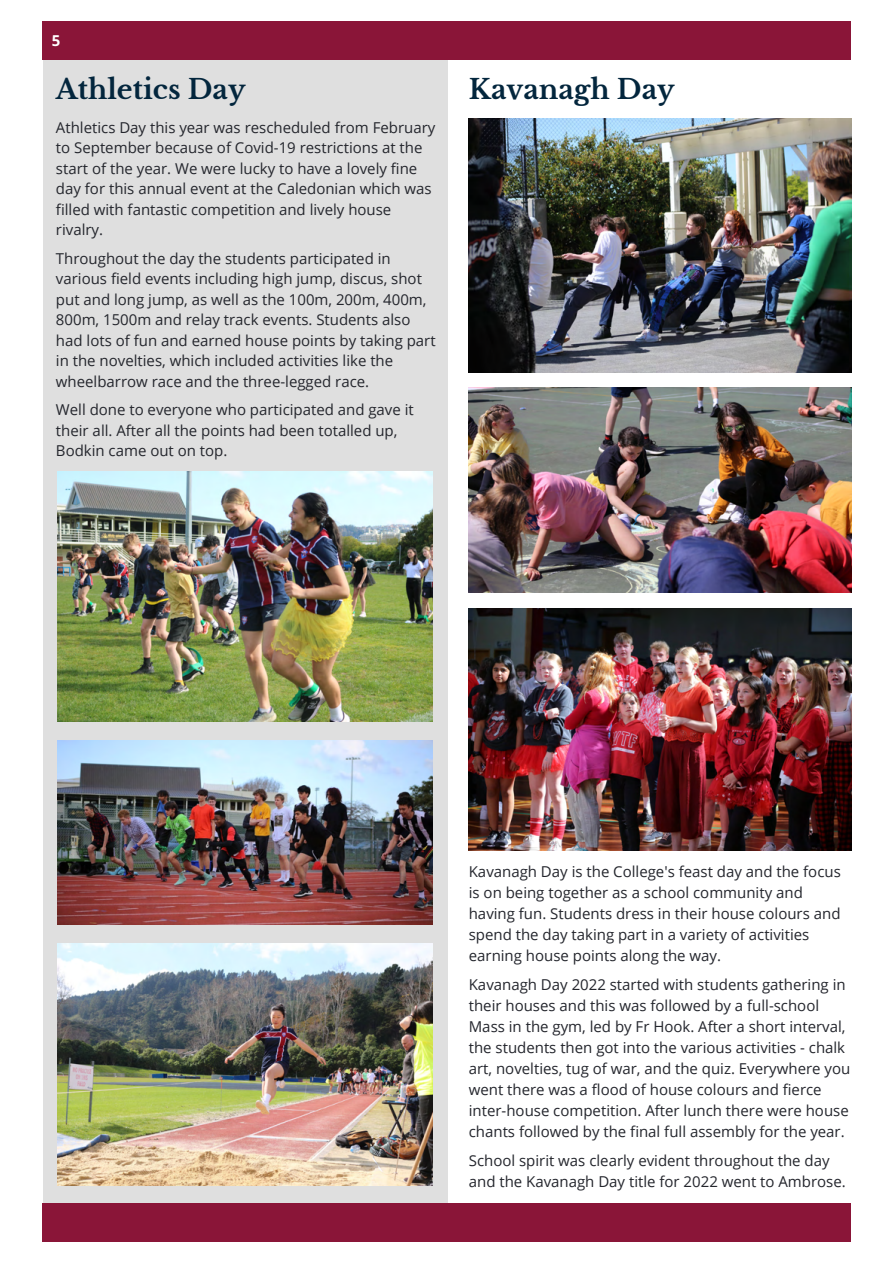
<style>
.page{position:relative;width:893px;height:1264px;background:#fff}
.page>*{position:absolute;margin:0;border:0;box-sizing:border-box;transform-origin:0 0}
.t1{font:700 27px "Libre Baskerville";color:#03263d}
.t2{font:15px/20.5px "Open Sans";color:#24262d}
.t3{font:700 15px "Open Sans";color:#fff}
</style>
<div class="page">
<div style="left:43px;top:49px;width:404px;height:1155px;background:#dfdfdf"></div>
<div style="left:43px;top:21px;width:808px;height:38px;background:#8a1538"></div>
<div style="left:43px;top:1202px;width:808px;height:39px;background:#8a1538"></div>
<img style="left:58px;top:472px;width:374px;height:249px">
<img style="left:58px;top:943px;width:374px;height:242px">
<img style="left:58px;top:740px;width:374px;height:184px">
<img style="left:469px;top:118px;width:382px;height:254px">
<img style="left:469px;top:608px;width:382px;height:243px">
<img style="left:469px;top:388px;width:382px;height:204px">
<p class="t3" style="left:52px;top:30px;width:10px">5</p>
<h1 class="t1" style="left:56px;top:72px;width:191px">Athletics Day</h1>
<p class="t2" style="left:56px;top:117px;width:381px">Athletics Day this year was rescheduled from February to September because of Covid-19 restrictions at the start of the year. We were lucky to have a lovely fine day for this annual event at the Caledonian which was filled with fantastic competition and lively house rivalry.</p>
<p class="t2" style="left:56px;top:248px;width:381px">Throughout the day the students participated in various field events including high jump, discus, shot put and long jump, as well as the 100m, 200m, 400m, 800m, 1500m and relay track events. Students also had lots of fun and earned house points by taking part in the novelties, which included activities like the wheelbarrow race and the three-legged race.</p>
<p class="t2" style="left:56px;top:399px;width:359px">Well done to everyone who participated and gave it their all. After all the points had been totalled up,<br>Bodkin came out on top.</p>
<h1 class="t1" style="left:469px;top:72px;width:207px">Kavanagh Day</h1>
<p class="t2" style="left:469px;top:860px;width:373px;line-height:21px">Kavanagh Day is the College's feast day and the focus is on being together as a school community and having fun. Students dress in their house colours and spend the day taking part in a variety of activities earning house points along the way.</p>
<p class="t2" style="left:469px;top:973px;width:383px;line-height:21px">Kavanagh Day 2022 started with students gathering in their houses and this was followed by a full-school Mass in the gym, led by Fr Hook. After a short interval, the students then got into the various activities - chalk art, novelties, tug of war, and the quiz. Everywhere you went there was a flood of house colours and fierce inter-house competition. After lunch there were house chants followed by the final full assembly for the year.</p>
<p class="t2" style="left:469px;top:1149px;width:378px;line-height:21px">School spirit was clearly evident throughout the day and the Kavanagh Day title for 2022 went to Ambrose.</p>
</div>
